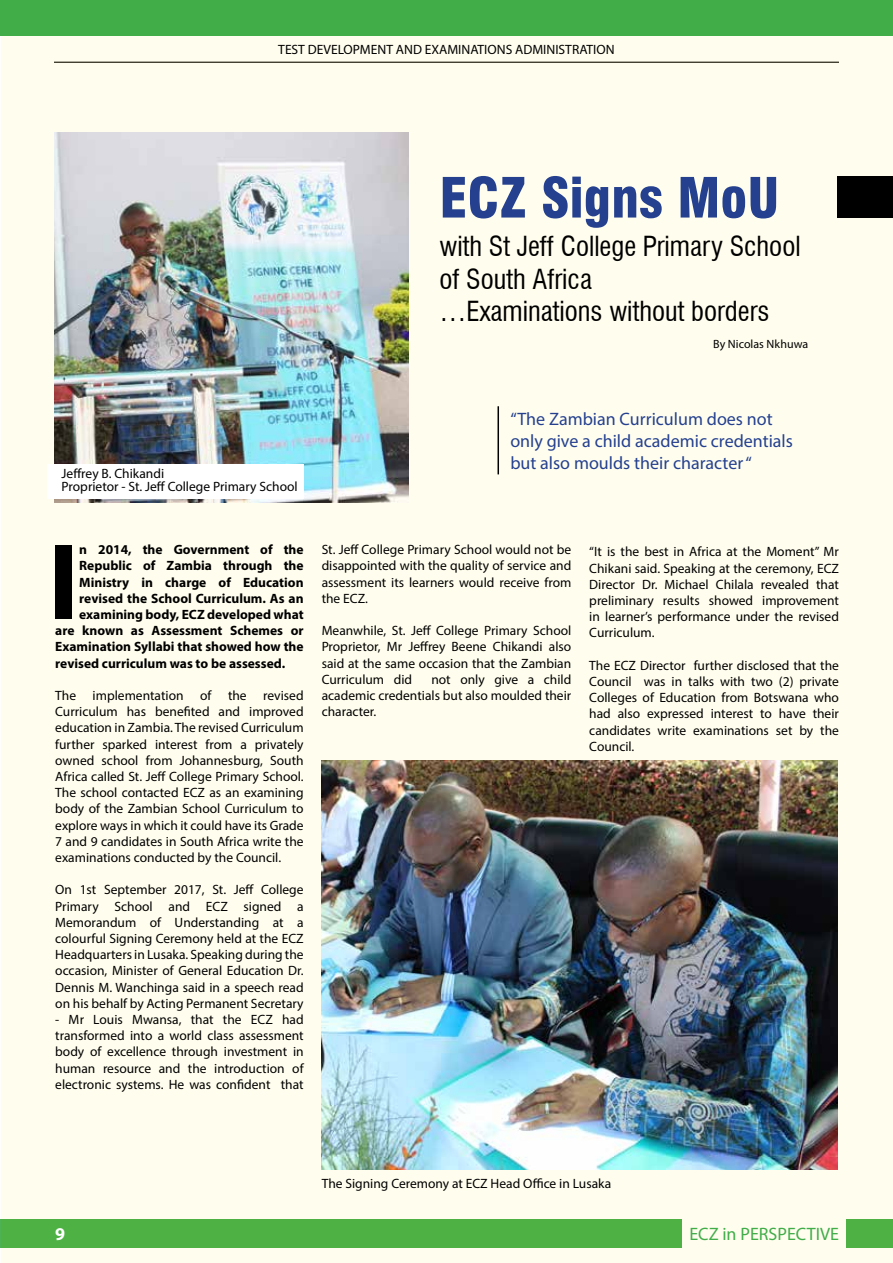
<style>
.page{position:relative;width:893px;height:1263px;background:#fff}
.page>*{position:absolute;margin:0;border:0;box-sizing:border-box;transform-origin:0 0}
.t1{font:700 109.65px "Myriad Pro";color:#000}
.t2{font:900 condensed 54px "Swiss 721 BT";color:#25408f}
.t3{font:condensed 27px/32.4px "Swiss 721 BT";color:#000}
.t4{font:18px/21.6px "Myriad Pro";color:#25408f}
.t5{font:18px "Myriad Pro";color:#41ad49}
.t6{font:700 18px "Myriad Pro";color:#fff}
.t7{font:13.5px/16.2px "Myriad Pro";color:#000;text-align:justify}
.t8{font:700 13.5px "Myriad Pro";color:#000}
.t9{font:12px "Myriad Pro";color:#000}
</style>
<div class="page">
<div style="left:0;top:35px;width:893px;height:1228px;background:#fffeee"></div>
<img style="left:322px;top:761px;width:516px;height:408px">
<img style="left:54px;top:133px;width:354px;height:370px">
<div style="left:0;top:0;width:893px;height:35px;background:#41ad49"></div>
<hr style="left:497px;top:406px;width:2px;height:68px;background:#000">
<div style="left:838px;top:176px;width:55px;height:42px;background:#000"></div>
<div style="left:48px;top:464px;width:256px;height:34px;background:#fff"></div>
<p class="t7" style="left:278px;top:41px;width:338px">TEST DEVELOPMENT AND EXAMINATIONS ADMINISTRATION</p>
<h2 class="t2" style="left:439px;top:166px;width:341px">ECZ Signs MoU</h2>
<h3 class="t3" style="left:439px;top:230px;width:363px">with St Jeff College Primary School of South Africa<br>…Examinations without borders</h3>
<p class="t9" style="left:713px;top:337px;width:97px">By Nicolas Nkhuwa</p>
<p class="t7" style="left:62px;top:466px;width:238px;line-height:13.5px">Jeffrey B. Chikandi<br>Proprietor - St. Jeff College Primary School</p>
<h3 class="t4" style="left:510px;top:408px;width:284px">“The Zambian Curriculum does not only give a child academic credentials but also moulds their character “</h3>
<h1 class="t1" style="left:48px;top:510px;width:33px">I</h1>
<p class="t8" style="left:79px;top:541px;width:226px">n 2014, the Government of the</p>
<p class="t8" style="left:79px;top:557px;width:226px">Republic of Zambia through the</p>
<p class="t8" style="left:79px;top:573px;width:226px">Ministry in charge of Education</p>
<p class="t8" style="left:79px;top:589px;width:226px">revised the School Curriculum. As an</p>
<p class="t8" style="left:79px;top:606px;width:226px">examining body, ECZ developed what</p>
<p class="t8" style="left:55px;top:622px;width:250px">are known as Assessment Schemes or</p>
<p class="t8" style="left:55px;top:638px;width:250px">Examination Syllabi that showed how the</p>
<p class="t8" style="left:55px;top:654px;width:231px">revised curriculum was to be assessed.</p>
<p class="t7" style="left:55px;top:687px;width:250px">The implementation of the revised Curriculum has benefited and improved education in Zambia. The revised Curriculum further sparked interest from a privately owned school from Johannesburg, South Africa called St. Jeff College Primary School.<br>The school contacted ECZ as an examining body of the Zambian School Curriculum to explore ways in which it could have its Grade 7 and 9 candidates in South Africa write the examinations conducted by the Council.</p>
<p class="t7" style="left:55px;top:881px;width:250px">On 1st September 2017, St. Jeff College Primary School and ECZ signed a Memorandum of Understanding at a colourful Signing Ceremony held at the ECZ Headquarters in Lusaka. Speaking during the occasion, Minister of General Education Dr.<br>Dennis M. Wanchinga said in a speech read on his behalf by Acting Permanent Secretary</p>
<p class="t7" style="left:55px;top:1011px;width:250px">- Mr Louis Mwansa, that the ECZ had transformed into a world class assessment body of excellence through investment in human resource and the introduction of electronic systems. He was confident that</p>
<p class="t7" style="left:322px;top:541px;width:251px">St. Jeff College Primary School would not be disappointed with the quality of service and assessment its learners would receive from the ECZ.</p>
<p class="t7" style="left:322px;top:622px;width:251px">Meanwhile, St. Jeff College Primary School Proprietor, Mr Jeffrey Beene Chikandi also said at the same occasion that the Zambian Curriculum did</p>
<p class="t7" style="left:322px;top:671px;width:251px;text-indent:110px">not only give a child academic credentials but also moulded their character.</p>
<p class="t7" style="left:589px;top:543px;width:251px">“It is the best in Africa at the Moment” Mr Chikani said. Speaking at the ceremony, ECZ Director Dr. Michael Chilala revealed that preliminary results showed improvement in learner’s performance under the revised Curriculum.</p>
<p class="t7" style="left:589px;top:657px;width:251px">The ECZ Director further disclosed that the Council was in talks with two (2) private Colleges of Education from Botswana who had also expressed interest to have their candidates write examinations set by the Council.</p>
<p class="t7" style="left:322px;top:1175px;width:291px">The Signing Ceremony at ECZ Head Office in Lusaka</p>
<h3 class="t6" style="left:55px;top:1222px;width:11px">9</h3>
<h3 class="t5" style="left:689px;top:1222px;width:151px">ECZ in PERSPECTIVE</h3>
</div>
